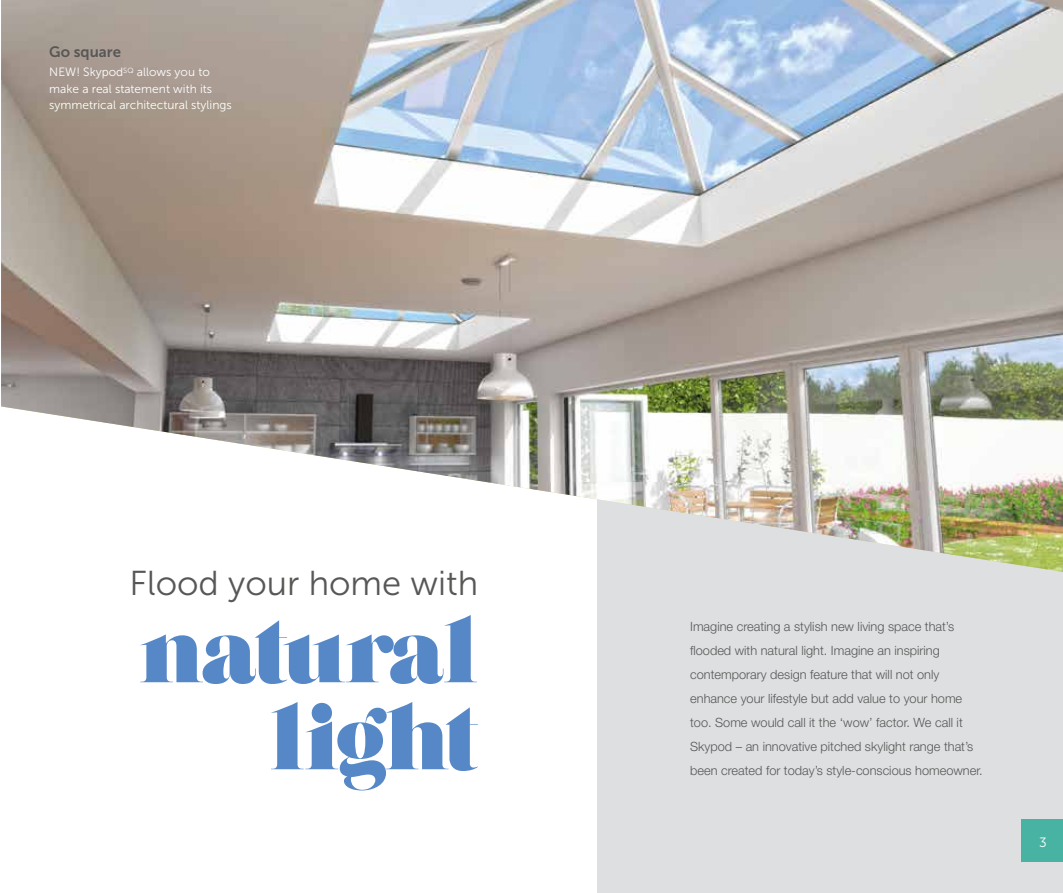
<style>
.page{position:relative;width:1063px;height:893px;background:#fff}
.page>*{position:absolute;margin:0;border:0;box-sizing:border-box;transform-origin:0 0}
.t1{font:88.5px/87px "Grumpy Black 88";letter-spacing:-.035em;color:#5688c7;text-align:right}
.t2{font:34.5px "Museo Sans 300";color:#575756}
.t3{font:15px "Museo Sans 700";color:#575756}
.t4{font:13.5px "Museo Sans 300";color:#fff}
.t5{font:300 12.75px/24px "Helvetica Neue LT Std";color:#575756}
.t6{font:12px/16.5px "Museo Sans 300";color:#fff}
</style>
<div class="page">
<div style="left:598px;top:216px;width:465px;height:677px;background:#dddfe1"></div>
<img style="left:1px;top:0;width:1062px;height:572px">
<div style="left:1021px;top:819px;width:42px;height:43px;background:#49b3a3"></div>
<p class="t3" style="left:49px;top:44px;width:73px">Go square</p>
<p class="t6" style="left:49px;top:64px;width:184px">NEW! Skypod<sup>SQ</sup> allows you to make a real statement with its symmetrical architectural stylings</p>
<h2 class="t2" style="left:129px;top:565px;width:350px">Flood your home with</h2>
<h1 class="t1" style="left:139px;top:608px;width:340px">natural light</h1>
<p class="t5" style="left:690px;top:614px;width:294px">Imagine creating a stylish new living space that’s flooded with natural light. Imagine an inspiring contemporary design feature that will not only enhance your lifestyle but add value to your home too. Some would call it the ‘wow’ factor. We call it Skypod – an innovative pitched skylight range that’s been created for today’s style-conscious homeowner.</p>
<p class="t4" style="left:1039px;top:835px;width:9px">3</p>
</div>
